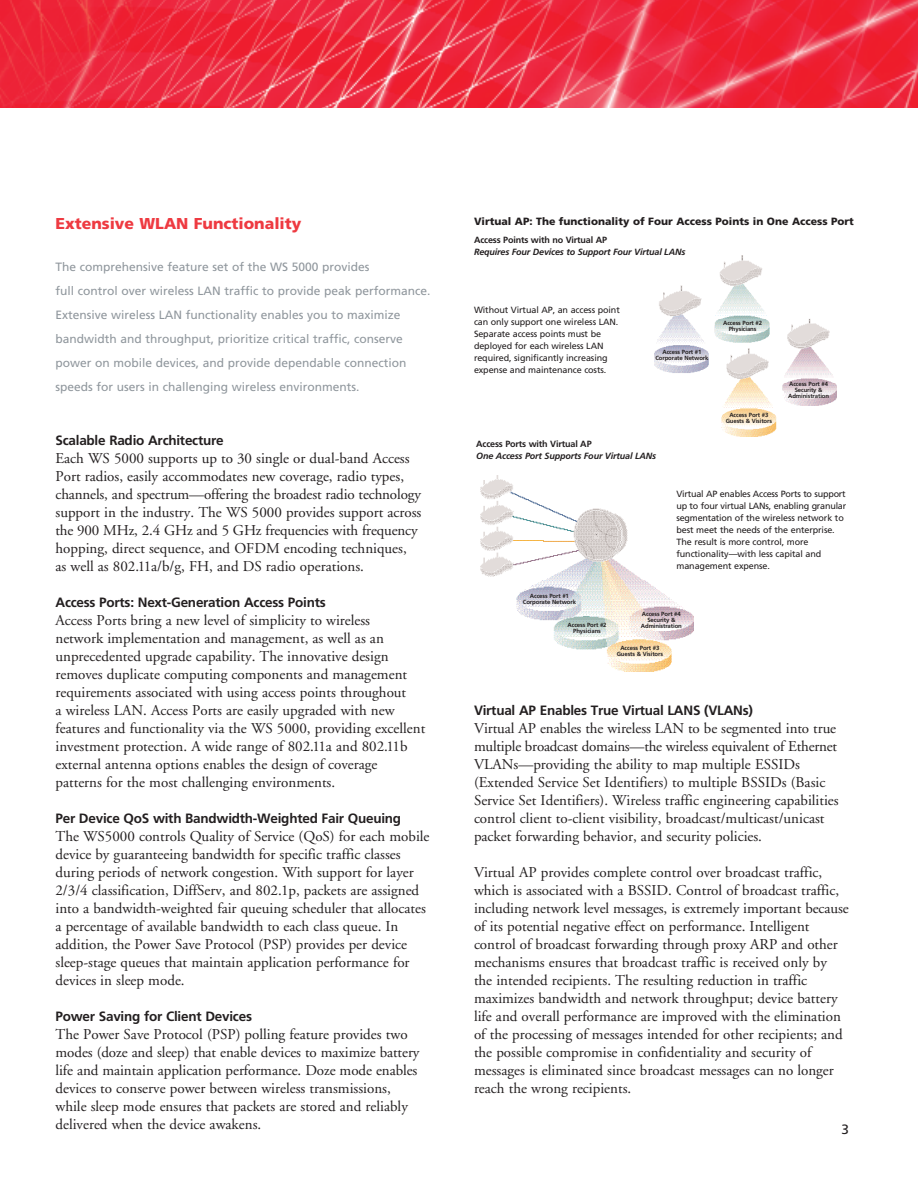
<style>
.page{position:relative;width:918px;height:1188px;background:#fff}
.page>*{position:absolute;margin:0;border:0;box-sizing:border-box;transform-origin:0 0}
.t1{font:900 15.75px "Frutiger";color:#ee3a41}
.t2{font:15px/18px "Adobe Garamond";color:#231f20}
.t3{font:700 13.5px "Frutiger";letter-spacing:-.015em;color:#231f20}
.t4{font:13.5px "Frutiger";color:#231f20}
.t5{font:12px/24px "Frutiger";color:#90979d}
.t6{font:900 10.5px "Frutiger";color:#231f20}
.t7{font:9px/12px "Frutiger";letter-spacing:-.01em;color:#231f20}
.t8{font:italic 700 9px "Frutiger";letter-spacing:-.015em;color:#231f20}
.t9{font:700 9px "Frutiger";letter-spacing:-.015em;color:#231f20}
.t10{font:700 6px/6px "Frutiger";letter-spacing:-.015em;color:#231f20;text-align:center}
</style>
<div class="page">
<img style="left:0;top:0;width:918px;height:108px">
<img style="left:659px;top:255px;width:152px;height:65px">
<img style="left:654px;top:320px;width:183px;height:116px">
<img style="left:481px;top:475px;width:165px;height:106px">
<img style="left:516px;top:581px;width:178px;height:91px">
<p class="t1" style="left:56px;top:218px;width:248px">Extensive WLAN Functionality</p>
<p class="t5" style="left:56px;top:256px;width:377px">The comprehensive feature set of the WS 5000 provides<br>full control over wireless LAN traffic to provide peak performance.<br>Extensive wireless LAN functionality enables you to maximize bandwidth and throughput, prioritize critical traffic, conserve power on mobile devices, and provide dependable connection speeds for users in challenging wireless environments.</p>
<p class="t3" style="left:56px;top:435px;width:170px">Scalable Radio Architecture</p>
<p class="t2" style="left:56px;top:451px;width:368px">Each WS 5000 supports up to 30 single or dual-band Access Port radios, easily accommodates new coverage, radio types, channels, and spectrum—offering the broadest radio technology support in the industry. The WS 5000 provides support across the 900 MHz, 2.4 GHz and 5 GHz frequencies with frequency hopping, direct sequence, and OFDM encoding techniques,<br>as well as 802.11a/b/g, FH, and DS radio operations.</p>
<p class="t3" style="left:56px;top:597px;width:272px">Access Ports: Next-Generation Access Points</p>
<p class="t2" style="left:56px;top:613px;width:371px">Access Ports bring a new level of simplicity to wireless<br>network implementation and management, as well as an unprecedented upgrade capability. The innovative design removes duplicate computing components and management requirements associated with using access points throughout<br>a wireless LAN. Access Ports are easily upgraded with new features and functionality via the WS 5000, providing excellent investment protection. A wide range of 802.11a and 802.11b external antenna options enables the design of coverage patterns for the most challenging environments.</p>
<p class="t3" style="left:56px;top:813px;width:347px">Per Device QoS with Bandwidth-Weighted Fair Queuing</p>
<p class="t2" style="left:56px;top:829px;width:376px">The WS5000 controls Quality of Service (QoS) for each mobile device by guaranteeing bandwidth for specific traffic classes during periods of network congestion. With support for layer 2/3/4 classification, DiffServ, and 802.1p, packets are assigned into a bandwidth-weighted fair queuing scheduler that allocates a percentage of available bandwidth to each class queue. In addition, the Power Save Protocol (PSP) provides per device sleep-stage queues that maintain application performance for devices in sleep mode.</p>
<p class="t3" style="left:56px;top:1011px;width:198px">Power Saving for Client Devices</p>
<p class="t2" style="left:56px;top:1027px;width:366px">The Power Save Protocol (PSP) polling feature provides two modes (doze and sleep) that enable devices to maximize battery life and maintain application performance. Doze mode enables devices to conserve power between wireless transmissions, while sleep mode ensures that packets are stored and reliably delivered when the device awakens.</p>
<p class="t6" style="left:474px;top:218px;width:381px">Virtual AP: The functionality of Four Access Points in One Access Port</p>
<p class="t9" style="left:474px;top:237px;width:135px">Access Points with no Virtual AP</p>
<p class="t8" style="left:474px;top:249px;width:213px">Requires Four Devices to Support Four Virtual LANs</p>
<p class="t7" style="left:474px;top:305px;width:147px">Without Virtual AP, an access point can only support one wireless LAN.<br>Separate access points must be deployed for each wireless LAN required, significantly increasing expense and maintenance costs.</p>
<p class="t10" style="left:655px;top:350px;width:55px">Access Port #1<br>Corporate Network</p>
<p class="t10" style="left:723px;top:320px;width:41px">Access Port #2<br>Physicians</p>
<p class="t9" style="left:476px;top:440px;width:117px">Access Ports with Virtual AP</p>
<p class="t8" style="left:476px;top:452px;width:181px">One Access Port Supports Four Virtual LANs</p>
<p class="t10" style="left:726px;top:412px;width:48px">Access Port #3<br>Guests &amp; Visitors</p>
<p class="t10" style="left:788px;top:381px;width:43px">Access Port #4<br>Security &amp;<br>Administration</p>
<p class="t10" style="left:523px;top:594px;width:55px">Access Port #1<br>Corporate Network</p>
<p class="t10" style="left:568px;top:622px;width:41px">Access Port #2<br>Physicians</p>
<p class="t7" style="left:676px;top:489px;width:171px">Virtual AP enables Access Ports to support up to four virtual LANs, enabling granular segmentation of the wireless network to best meet the needs of the enterprise.<br>The result is more control, more functionality—with less capital and management expense.</p>
<p class="t10" style="left:641px;top:611px;width:43px">Access Port #4<br>Security &amp;<br>Administration</p>
<p class="t10" style="left:617px;top:645px;width:48px">Access Port #3<br>Guests &amp; Visitors</p>
<p class="t3" style="left:474px;top:705px;width:281px">Virtual AP Enables True Virtual LANS (VLANs)</p>
<p class="t2" style="left:474px;top:720px;width:366px">Virtual AP enables the wireless LAN to be segmented into true multiple broadcast domains—the wireless equivalent of Ethernet VLANs—providing the ability to map multiple ESSIDs (Extended Service Set Identifiers) to multiple BSSIDs (Basic Service Set Identifiers). Wireless traffic engineering capabilities control client to-client visibility, broadcast/multicast/unicast packet forwarding behavior, and security policies.</p>
<p class="t2" style="left:474px;top:864px;width:376px">Virtual AP provides complete control over broadcast traffic, which is associated with a BSSID. Control of broadcast traffic, including network level messages, is extremely important because of its potential negative effect on performance. Intelligent control of broadcast forwarding through proxy ARP and other mechanisms ensures that broadcast traffic is received only by the intended recipients. The resulting reduction in traffic maximizes bandwidth and network throughput; device battery life and overall performance are improved with the elimination of the processing of messages intended for other recipients; and the possible compromise in confidentiality and security of messages is eliminated since broadcast messages can no longer reach the wrong recipients.</p>
<p class="t4" style="left:841px;top:1124px;width:9px">3</p>
</div>
